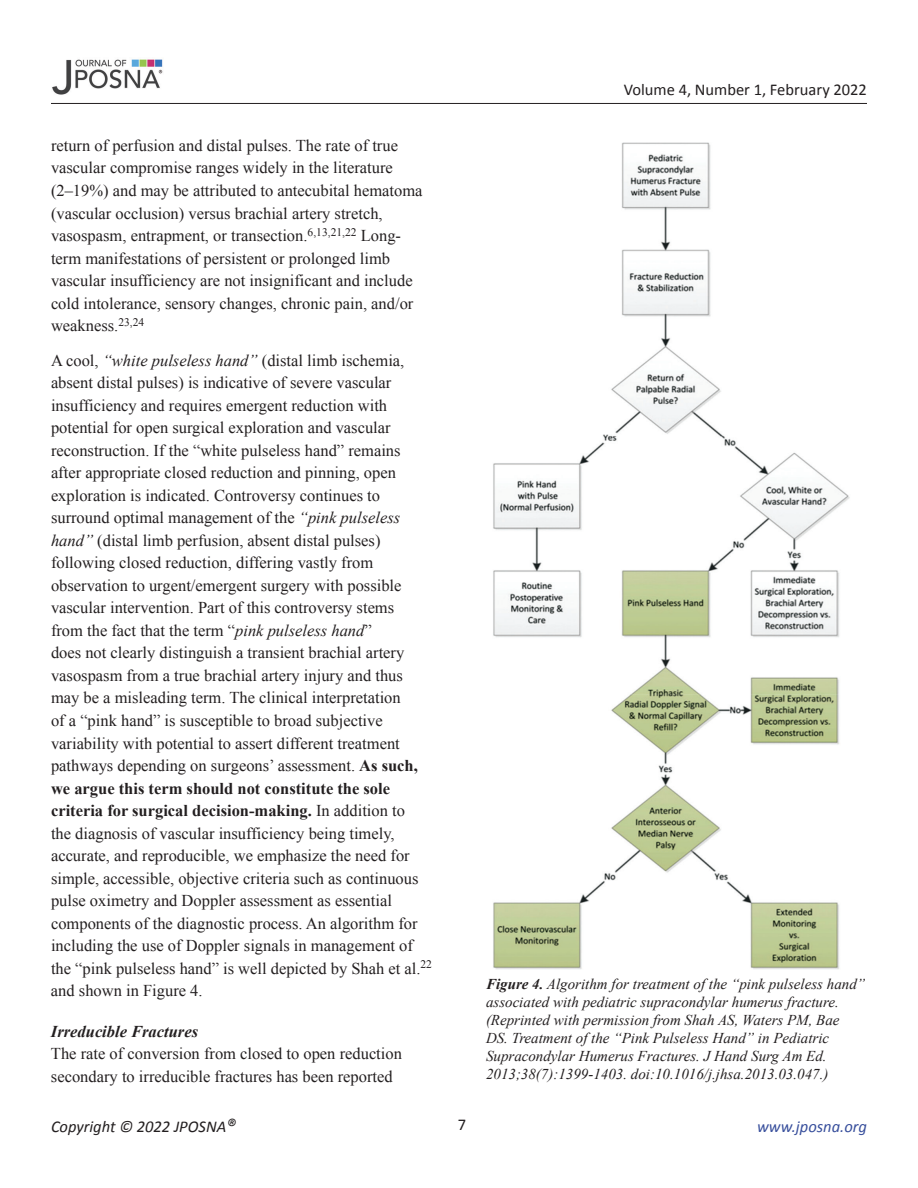
<style>
.page{position:relative;width:918px;height:1188px;background:#fff}
.page>*{position:absolute;margin:0;border:0;box-sizing:border-box;transform-origin:0 0}
.t1{font:16.5px/22.5px "Times New Roman";color:#231f20}
.t2{font:16.5px "Calibri";color:#231f20}
.t3{font:italic 16.5px "Calibri";color:#231f20}
.t4{font:italic 700 16.5px "Times New Roman";color:#231f20}
.t5{font:italic 16.5px "Calibri";color:#384f9c}
.t6{font:italic 15px/18px "Times New Roman";color:#231f20}
.s1{font-style:italic}
.s2{font-weight:700}
.s3{font-size:19.5px}
</style>
<div class="page">
<hr style="left:51px;top:103px;width:816px;height:1px;background:#231f20">
<img style="left:52px;top:59px;width:111px;height:36px">
<img style="left:493px;top:142px;width:357px;height:827px">
<p class="t1" style="left:51px;top:134px;width:373px">return of perfusion and distal pulses. The rate of true vascular compromise ranges widely in the literature (2–19%) and may be attributed to antecubital hematoma (vascular occlusion) versus brachial artery stretch, vasospasm, entrapment, or transection.<sup>6,13,21,22</sup> Long&shy;term manifestations of persistent or prolonged limb vascular insufficiency are not insignificant and include cold intolerance, sensory changes, chronic pain, and/or weakness.<sup>23,24</sup></p>
<p class="t1" style="left:51px;top:349px;width:383px">A cool, <span class="s1">“white pulseless hand”</span> (distal limb ischemia, absent distal pulses) is indicative of severe vascular insufficiency and requires emergent reduction with potential for open surgical exploration and vascular reconstruction. If the “white pulseless hand” remains after appropriate closed reduction and pinning, open exploration is indicated. Controversy continues to surround optimal management of the <span class="s1">“pink pulseless hand”</span> (distal limb perfusion, absent distal pulses) following closed reduction, differing vastly from observation to urgent/emergent surgery with possible vascular intervention. Part of this controversy stems<br>from the fact that the term “<span class="s1">pink pulseless hand</span>”<br>does not clearly distinguish a transient brachial artery vasospasm from a true brachial artery injury and thus may be a misleading term. The clinical interpretation<br>of a “pink hand” is susceptible to broad subjective variability with potential to assert different treatment pathways depending on surgeons’ assessment. <span class="s2">As such, we argue this term should not constitute the sole criteria for surgical decision-making.</span> In addition to<br>the diagnosis of vascular insufficiency being timely, accurate, and reproducible, we emphasize the need for simple, accessible, objective criteria such as continuous pulse oximetry and Doppler assessment as essential components of the diagnostic process. An algorithm for including the use of Doppler signals in management of the “pink pulseless hand” is well depicted by Shah et al.<sup>22 </sup>and shown in Figure 4.</p>
<p class="t4" style="left:51px;top:1020px;width:149px">Irreducible Fractures</p>
<p class="t1" style="left:51px;top:1042px;width:353px">The rate of conversion from closed to open reduction secondary to irreducible fractures has been reported</p>
<p class="t2" style="left:624px;top:79px;width:245px">Volume 4, Number 1, February 2022</p>
<p class="t6" style="left:486px;top:974px;width:381px"><span class="s2">Figure 4.</span> Algorithm for treatment of the “pink pulseless hand” associated with pediatric supracondylar humerus fracture. (Reprinted with permission from Shah AS, Waters PM, Bae DS. Treatment of the “Pink Pulseless Hand” in Pediatric Supracondylar Humerus Fractures. J Hand Surg Am Ed.<br>2013;38(7):1399-1403. doi:10.1016/j.jhsa.2013.03.047.)</p>
<p class="t3" style="left:51px;top:1115px;width:187px">Copyright © 2022 JPOSNA<span class="s3">®</span></p>
<p class="t2" style="left:458px;top:1115px;width:10px">7</p>
<p class="t5" style="left:757px;top:1115px;width:111px">www.jposna.org</p>
</div>
